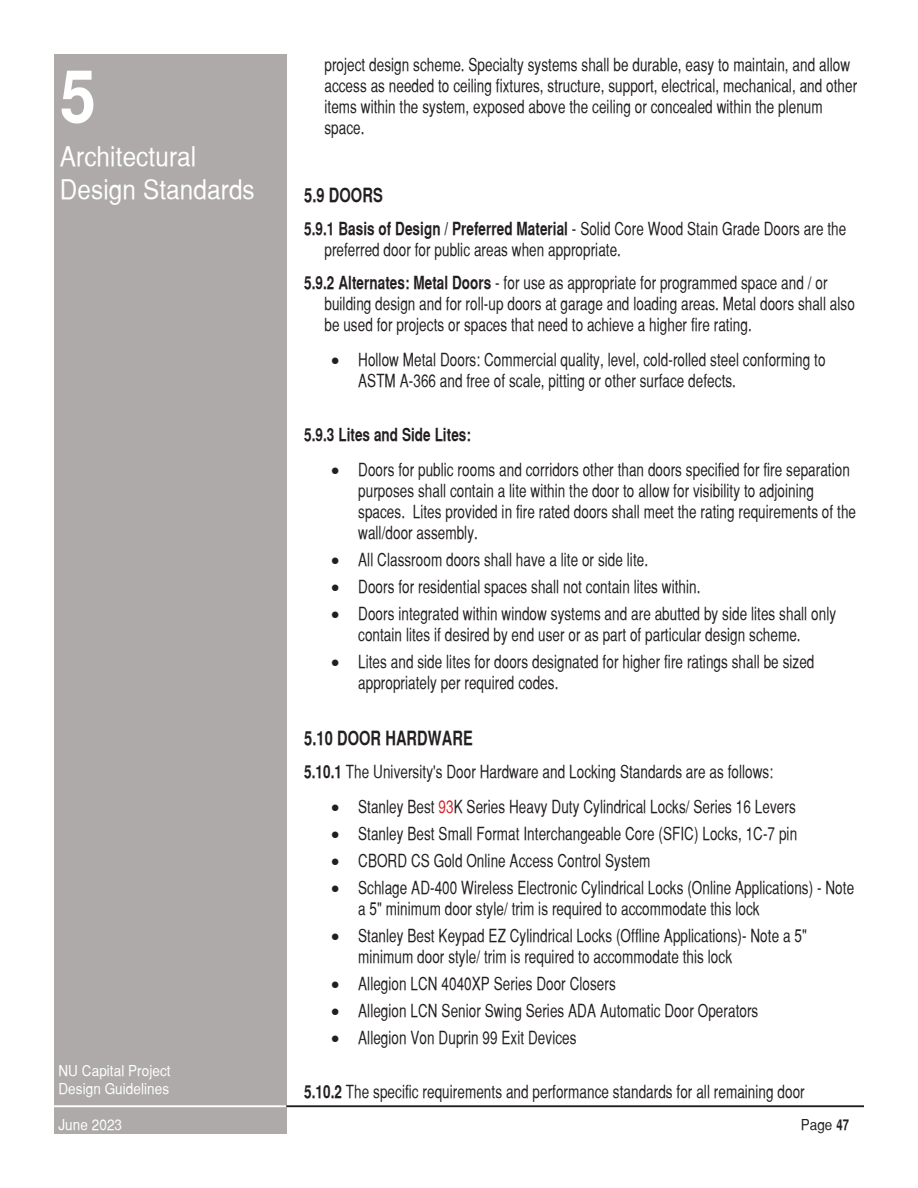
<style>
.page{position:relative;width:918px;height:1188px;background:#fff}
.page>*{position:absolute;margin:0;border:0;box-sizing:border-box;transform-origin:0 0}
.t1{font:700 72px "Sans Serif";color:#fff;scale:.9 1}
.t2{font:27px/32.4px "Sans Serif";letter-spacing:.005em;color:#fff;scale:.9 1}
.t3{font:700 19.5px "Sans Serif";letter-spacing:.005em;color:#231f20;scale:.75 1}
.t4{font:18px/21px "Sans Serif";letter-spacing:.005em;color:#231f20;scale:.75 1}
.t5{font:700 18px "Sans Serif";letter-spacing:.005em;color:#231f20;scale:.75 1}
.t6{font:15px/18px "Sans Serif";letter-spacing:.005em;color:#fff;scale:.9 1}
.t7{font:15px "Sans Serif";color:#231f20;scale:.9 1}
.s1{font-weight:700}
.s2{color:#d1232a}
</style>
<div class="page">
<div style="left:54px;top:54px;width:232px;height:1080px;background:#aeaaaa"></div>
<hr style="left:286px;top:1105px;width:578px;height:2px;background:#231f20">
<hr style="left:54px;top:1105px;width:232px;height:2px;background:#fff">
<p class="t1" style="left:60px;top:54px;width:42px">5</p>
<p class="t2" style="left:60px;top:140px;width:218px">Architectural<br>Design Standards</p>
<p class="t6" style="left:58px;top:1062px;width:126px">NU Capital Project<br>Design Guidelines</p>
<p class="t6" style="left:58px;top:1116px;width:72px">June 2023</p>
<p class="t4" style="left:324px;top:54px;width:712px">project design scheme. Specialty systems shall be durable, easy to maintain, and allow access as needed to ceiling fixtures, structure, support, electrical, mechanical, and other items within the system, exposed above the ceiling or concealed within the plenum space.</p>
<p class="t3" style="left:304px;top:184px;width:106px">5.9 DOORS</p>
<p class="t4" style="left:324px;top:218px;width:697px;text-indent:-20px"><span class="s1">5.9.1 Basis of Design / Preferred Material</span> - Solid Core Wood Stain Grade Doors are the preferred door for public areas when appropriate.</p>
<p class="t4" style="left:324px;top:272px;width:709px;text-indent:-20px"><span class="s1">5.9.2 Alternates: Metal Doors</span> - for use as appropriate for programmed space and / or building design and for roll-up doors at garage and loading areas. Metal doors shall also be used for projects or spaces that need to achieve a higher fire rating.</p>
<p class="t4" style="left:358px;top:349px;width:625px;text-indent:-27px">• Hollow Metal Doors: Commercial quality, level, cold-rolled steel conforming to<br>ASTM A-366 and free of scale, pitting or other surface defects.</p>
<p class="t5" style="left:304px;top:424px;width:224px">5.9.3 Lites and Side Lites:</p>
<p class="t4" style="left:358px;top:459px;width:665px;text-indent:-27px">• Doors for public rooms and corridors other than doors specified for fire separation purposes shall contain a lite within the door to allow for visibility to adjoining spaces. Lites provided in fire rated doors shall meet the rating requirements of the wall/door assembly.</p>
<p class="t4" style="left:331px;top:549px;width:424px">• All Classroom doors shall have a lite or side lite.</p>
<p class="t4" style="left:331px;top:576px;width:494px">• Doors for residential spaces shall not contain lites within.</p>
<p class="t4" style="left:331px;top:603px;width:675px;text-align:center">• Doors integrated within window systems and are abutted by side lites shall only contain lites if desired by end user or as part of particular design scheme.</p>
<p class="t4" style="left:358px;top:651px;width:610px;text-indent:-27px">• Lites and side lites for doors designated for higher fire ratings shall be sized appropriately per required codes.</p>
<p class="t3" style="left:304px;top:727px;width:226px">5.1 0 DOOR HARDWARE</p>
<p class="t4" style="left:304px;top:761px;width:627px"><span class="s1">5.1 0.1</span> The University's Door Hardware and Locking Standards are as follows:</p>
<p class="t4" style="left:331px;top:796px;width:621px">• Stanley Best <span class="s2">93</span>K Series Heavy Duty Cylindrical Locks/ Series 16 Levers</p>
<p class="t4" style="left:331px;top:823px;width:623px">• Stanley Best Small Format Interchangeable Core (SFIC) Locks, 1C-7 pin</p>
<p class="t4" style="left:331px;top:850px;width:427px">• CBORD CS Gold Online Access Control System</p>
<p class="t4" style="left:358px;top:877px;width:663px;text-indent:-27px">• Schlage AD-400 Wireless Electronic Cylindrical Locks (Online Applications) - Note a 5" minimum door style/ trim is required to accommodate this lock</p>
<p class="t4" style="left:358px;top:925px;width:600px;text-indent:-27px">• Stanley Best Keypad EZ Cylindrical Locks (Offline Applications)- Note a 5" minimum door style/ trim is required to accommodate this lock</p>
<p class="t4" style="left:331px;top:973px;width:381px">• Allegion LCN 4040XP Series Door Closers</p>
<p class="t4" style="left:331px;top:1000px;width:571px">• Allegion LCN Senior Swing Series ADA Automatic Door Operators</p>
<p class="t4" style="left:331px;top:1027px;width:329px">• Allegion Von Duprin 99 Exit Devices</p>
<p class="t4" style="left:304px;top:1081px;width:669px"><span class="s1">5.1 0.2</span> The specific requirements and performance standards for all remaining door</p>
<p class="t7" style="left:801px;top:1116px;width:37px">Page</p>
</div>
